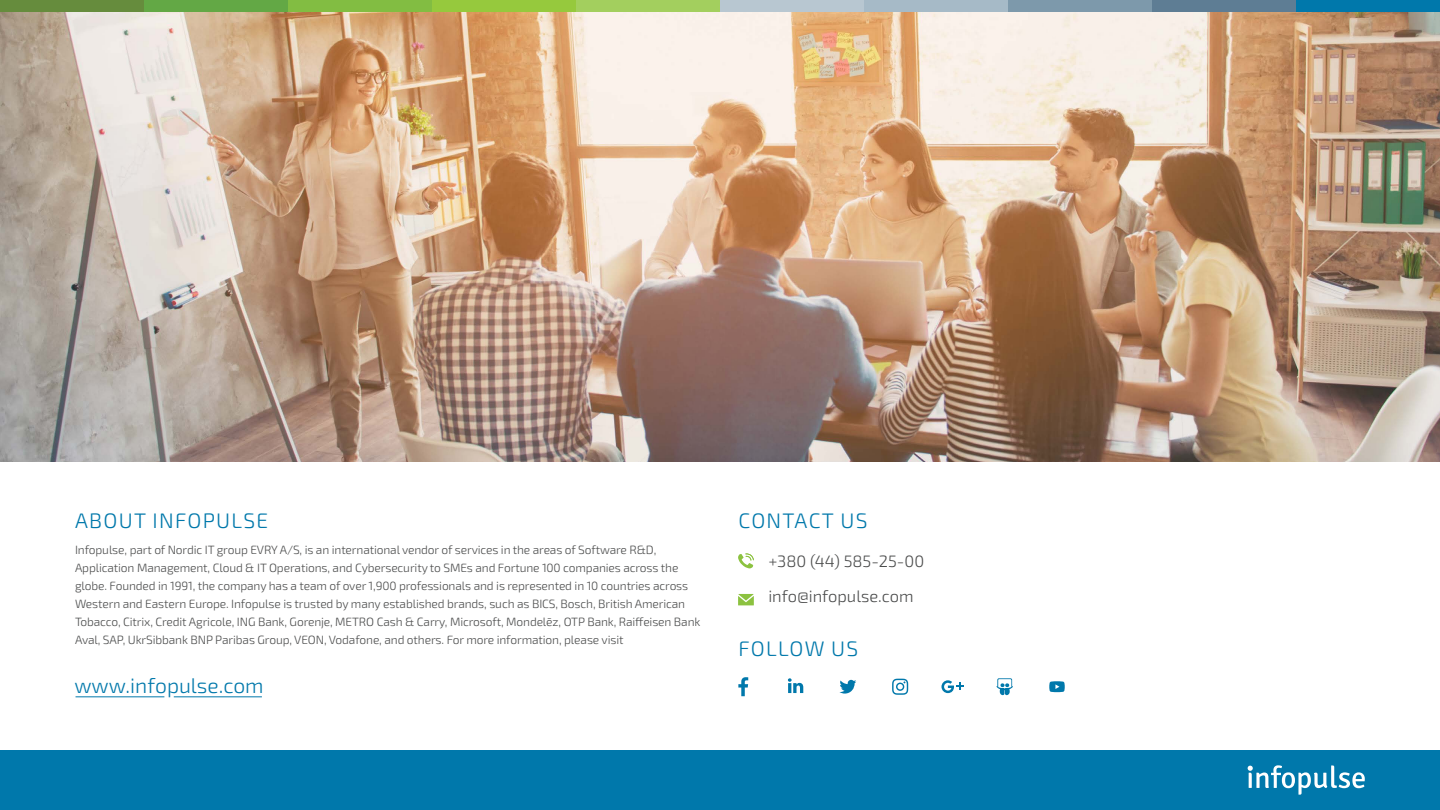
<style>
.page{position:relative;width:1440px;height:810px;background:#fff}
.page>*{position:absolute;margin:0;border:0;box-sizing:border-box;transform-origin:0 0}
.t1{font:300 21px "Exo 2.0";letter-spacing:.06em;color:#0078ab}
.t2{font:300 21px "Exo 2.0";color:#0078ab}
.t3{font:300 16.5px/35.2px "Exo 2.0";color:#4b4c4c}
.t4{font:300 12px/18px "Exo 2.0";letter-spacing:-.01em;color:#4b4c4c}
</style>
<div class="page">
<div style="left:0;top:750px;width:1440px;height:60px;background:#0078ab"></div>
<svg style="left:1248px;top:765px;width:117px;height:30px"></svg>
<div style="left:1152px;top:0;width:288px;height:12px;background:#0078ab"></div>
<div style="left:1008px;top:0;width:288px;height:12px;background:#5e7d94"></div>
<div style="left:864px;top:0;width:288px;height:12px;background:#7d99ab"></div>
<div style="left:720px;top:0;width:288px;height:12px;background:#a6bac7"></div>
<div style="left:576px;top:0;width:288px;height:12px;background:#b8c7d1"></div>
<div style="left:432px;top:0;width:288px;height:12px;background:#a3cf5e"></div>
<div style="left:288px;top:0;width:288px;height:12px;background:#96c93d"></div>
<div style="left:144px;top:0;width:288px;height:12px;background:#82bd42"></div>
<div style="left:0;top:0;width:288px;height:12px;background:#63a845"></div>
<div style="left:0;top:0;width:144px;height:12px;background:#668c3d"></div>
<img style="left:0;top:12px;width:1440px;height:450px">
<hr style="left:76px;top:696px;width:88px;height:1px;background:#0078ab">
<hr style="left:174px;top:696px;width:88px;height:1px;background:#0078ab">
<svg style="left:738px;top:553px;width:16px;height:15px"></svg>
<svg style="left:738px;top:594px;width:16px;height:11px"></svg>
<svg style="left:738px;top:677px;width:10px;height:19px"></svg>
<svg style="left:788px;top:678px;width:15px;height:15px"></svg>
<svg style="left:839px;top:680px;width:17px;height:14px"></svg>
<svg style="left:892px;top:679px;width:16px;height:16px"></svg>
<svg style="left:996px;top:678px;width:17px;height:17px"></svg>
<svg style="left:941px;top:680px;width:22px;height:13px"></svg>
<svg style="left:1049px;top:681px;width:16px;height:11px"></svg>
<h1 class="t1" style="left:75px;top:509px;width:195px">ABOUT INFOPULSE</h1>
<p class="t4" style="left:75px;top:541px;width:627px">Infopulse, part of Nordic IT group EVRY A/S, is an international vendor of services in the areas of Software R&amp;D, Application Management, Cloud &amp; IT Operations, and Cybersecurity to SMEs and Fortune 100 companies across the globe. Founded in 1991, the company has a team of over 1,900 professionals and is represented in 10 countries across Western and Eastern Europe. Infopulse is trusted by many established brands, such as BICS, Bosch, British American Tobacco, Citrix, Credit Agricole, ING Bank, Gorenje, METRO Cash &amp; Carry, Microsoft, Mondelēz, OTP Bank, Raiffeisen Bank Aval, SAP, UkrSibbank BNP Paribas Group, VEON, Vodafone, and others. For more information, please visit</p>
<h1 class="t2" style="left:74px;top:673px;width:191px">www.infopulse.com</h1>
<h1 class="t1" style="left:738px;top:509px;width:131px">CONTACT US</h1>
<h2 class="t3" style="left:768px;top:544px;width:157px">+380 (44) 585-25-00 info@infopulse.com</h2>
<h1 class="t1" style="left:738px;top:636px;width:121px">FOLLOW US</h1>
</div>
